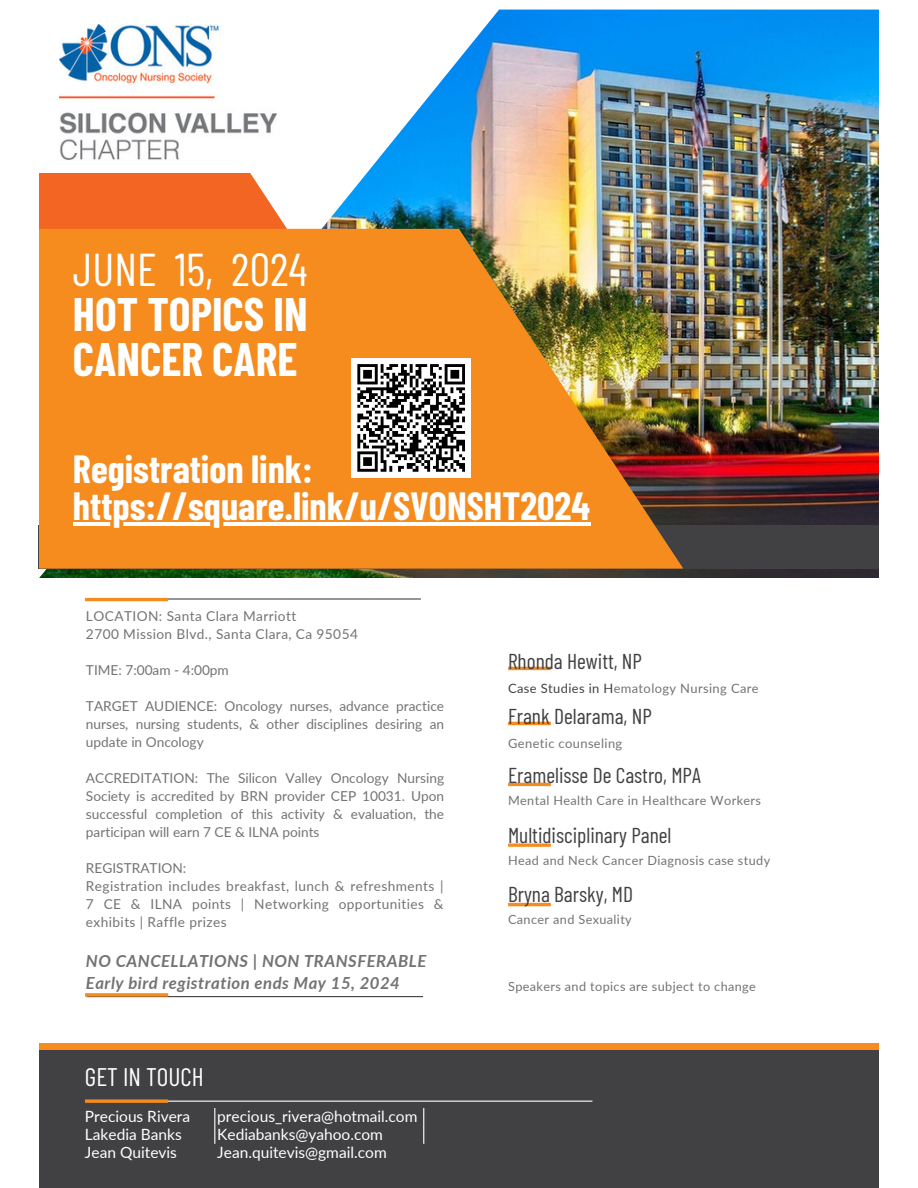
<style>
.page{position:relative;width:918px;height:1188px;background:#fff}
.page>*{position:absolute;margin:0;border:0;box-sizing:border-box;transform-origin:0 0}
.t1{font:700 45.9px/45px "Barlow Condensed";color:#fff;text-align:justify}
.t2{font:700 38.4px "Barlow Condensed";color:#fff}
.t3{font:25.35px "Barlow Condensed";color:#fff}
.t4{font:21.6px "Barlow Condensed";color:#414042}
.t5{font:italic 700 16.65px/22.5px "Lato";letter-spacing:.03em;color:#737373}
.t6{font:15.45px/18px "Lato";color:#fff}
.t7{font:13.65px/18px "Lato";color:#737373;text-align:justify}
.t8{font:13.65px "Lato";letter-spacing:.03em;color:#737373}
.t9{font:12.9px "Lato";letter-spacing:.03em;color:#737373}
.t10{font:12.75px "Lato";letter-spacing:.03em;color:#737373}
.s1{font-weight:400}
.s2{color:#414042}
</style>
<div class="page">
<img style="left:39px;top:10px;width:839px;height:568px">
<hr style="left:85px;top:598px;width:336px;height:2px;background:#414042">
<hr style="left:85px;top:598px;width:83px;height:3px;background:#f68b1e">
<hr style="left:87px;top:996px;width:336px;height:1px;background:#414042">
<svg style="left:85px;top:993px;width:83px;height:4px"></svg>
<svg style="left:39px;top:173px;width:248px;height:56px;background:#f27032"></svg>
<div style="left:39px;top:525px;width:840px;height:44px;background:#414042"></div>
<img style="left:39px;top:229px;width:644px;height:340px">
<div style="left:39px;top:1047px;width:840px;height:141px;background:#414042"></div>
<div style="left:39px;top:1044px;width:840px;height:6px;background:#f68b1e"></div>
<hr style="left:87px;top:1101px;width:505px;height:1px;background:#fff">
<svg style="left:85px;top:1099px;width:83px;height:4px"></svg>
<hr style="left:214px;top:1108px;width:1px;height:36px;background:#fff">
<hr style="left:423px;top:1108px;width:1px;height:36px;background:#fff">
<hr style="left:508px;top:667px;width:43px;height:3px;background:#f68b1e">
<hr style="left:508px;top:783px;width:43px;height:3px;background:#f68b1e">
<svg style="left:508px;top:843px;width:43px;height:4px"></svg>
<img style="left:60px;top:24px;width:217px;height:135px">
<hr style="left:508px;top:722px;width:43px;height:3px;background:#f68b1e">
<hr style="left:508px;top:903px;width:43px;height:3px;background:#f68b1e">
<hr style="left:73px;top:522px;width:517px;height:3px;background:#fff">
<div style="left:352px;top:358px;width:119px;height:120px;background:#fff"></div>
<svg style="left:357px;top:364px;width:108px;height:108px"></svg>
<p class="t1" style="left:73px;top:245px;width:236px"><span class="s1">JUNE 15, 2024<br></span>HOT TOPICS IN CANCER CARE</p>
<p class="t2" style="left:73px;top:444px;width:241px">Registration link:</p>
<p class="t2" style="left:73px;top:481px;width:519px">https://square.link/u/SVONSHT2024</p>
<p class="t8" style="left:86px;top:608px;width:212px">LOCATION: Santa Clara Marriott</p>
<p class="t8" style="left:86px;top:626px;width:273px">2700 Mission Blvd., Santa Clara, Ca 95054</p>
<p class="t7" style="left:86px;top:661px;width:144px">TIME: 7:00am - 4:00pm</p>
<p class="t7" style="left:86px;top:697px;width:360px">TARGET AUDIENCE: Oncology nurses, advance practice nurses, nursing students, &amp; other disciplines desiring an update in Oncology</p>
<p class="t7" style="left:86px;top:769px;width:360px">ACCREDITATION: The Silicon Valley Oncology Nursing Society is accredited by BRN provider CEP 10031. Upon successful completion of this activity &amp; evaluation, the participan will earn 7 CE &amp; ILNA points</p>
<p class="t7" style="left:86px;top:859px;width:102px">REGISTRATION:</p>
<h5 class="t7" style="left:86px;top:877px;width:359px">Registration includes breakfast, lunch &amp; refreshments | 7 CE &amp; ILNA points | Networking opportunities &amp; exhibits | Raffle prizes</h5>
<p class="t5" style="left:86px;top:949px;width:342px">NO CANCELLATIONS | NON TRANSFERABLE<br>Early bird registration ends May 15, 2024</p>
<p class="t3" style="left:85px;top:1061px;width:120px">GET IN TOUCH</p>
<h1 class="t6" style="left:85px;top:1107px;width:107px">Precious Rivera<br>Lakedia Banks<br>Jean Quitevis</h1>
<p class="t6" style="left:217px;top:1107px;width:202px">precious_rivera@hotmail.com<br>Kediabanks@yahoo.com<br>Jean.quitevis@gmail.com</p>
<h2 class="t4" style="left:508px;top:647px;width:136px">Rhonda Hewitt, NP</h2>
<h2 class="t9" style="left:508px;top:680px;width:252px"><span class="s2">Case Studies in H</span>ematology Nursing Care</h2>
<h2 class="t4" style="left:508px;top:702px;width:145px">Frank Delarama, NP</h2>
<h2 class="t9" style="left:508px;top:735px;width:116px">Genetic counseling</h2>
<h2 class="t4" style="left:508px;top:761px;width:194px">Eramelisse De Castro, MPA</h2>
<h4 class="t10" style="left:508px;top:792px;width:254px">Mental Health Care in Healthcare Workers</h4>
<p class="t4" style="left:508px;top:821px;width:165px">Multidisciplinary Panel</p>
<p class="t10" style="left:508px;top:852px;width:264px">Head and Neck Cancer Diagnosis case study</p>
<p class="t4" style="left:508px;top:880px;width:126px">Bryna Barsky, MD</p>
<p class="t10" style="left:508px;top:911px;width:125px">Cancer and Sexuality</p>
<h4 class="t10" style="left:508px;top:978px;width:249px">Speakers and topics are subject to change</h4>
</div>
